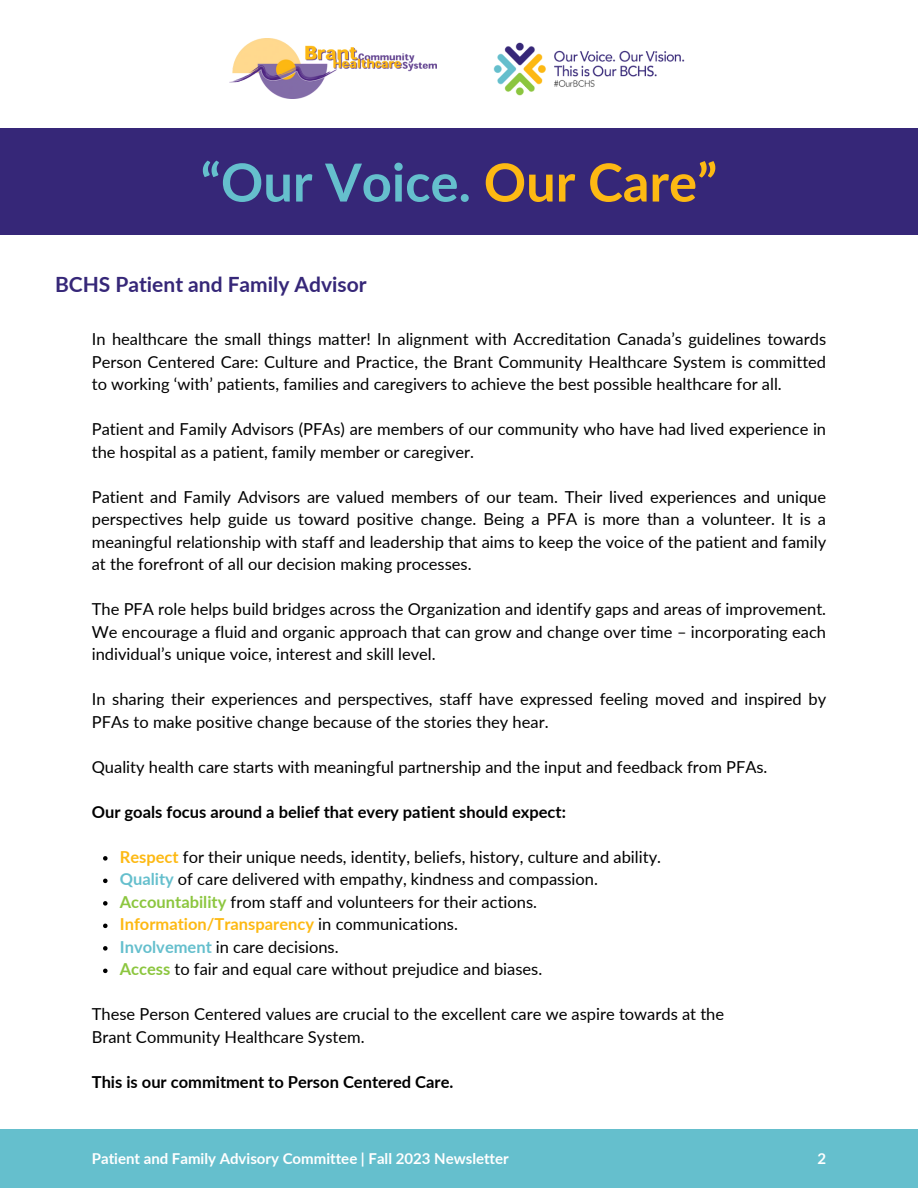
<style>
.page{position:relative;width:918px;height:1188px;background:#fff}
.page>*{position:absolute;margin:0;border:0;box-sizing:border-box;transform-origin:0 0}
.t1{font:700 52.5px "Lato";color:#65bfcd}
.t2{font:700 21px "Lato";color:#362778}
.t3{font:16.5px/22.5px "Lato";color:#000;text-align:justify}
.t4{font:700 16.5px "Lato";color:#000}
.t5{font:700 16.5px "Lato";color:#fdb913}
.t6{font:700 15px "Lato";color:#fff}
.s1{color:#fdb913}
.s2{font-weight:700;color:#fdb913}
.s3{font-weight:700;color:#65bfcd}
.s4{font-weight:700;color:#8cc63f}
.s5{font-weight:400;color:#000}
</style>
<div class="page">
<div style="left:0;top:129px;width:918px;height:106px;background:#362778"></div>
<div style="left:0;top:1129px;width:918px;height:59px;background:#65bfcd"></div>
<img style="left:229px;top:39px;width:207px;height:59px">
<img style="left:493px;top:42px;width:192px;height:54px">
<svg style="left:103px;top:856px;width:5px;height:5px"></svg>
<svg style="left:103px;top:879px;width:5px;height:4px"></svg>
<svg style="left:103px;top:901px;width:5px;height:5px"></svg>
<svg style="left:103px;top:924px;width:5px;height:4px"></svg>
<svg style="left:103px;top:946px;width:5px;height:5px"></svg>
<svg style="left:103px;top:969px;width:5px;height:4px"></svg>
<p class="t1" style="left:201px;top:150px;width:518px">“Our Voice. <span class="s1">Our Care”</span></p>
<p class="t2" style="left:55px;top:271px;width:313px">BCHS Patient and Family Advisor</p>
<p class="t3" style="left:92px;top:328px;width:736px">In healthcare the small things matter! In alignment with Accreditation Canada’s guidelines towards Person Centered Care: Culture and Practice, the Brant Community Healthcare System is committed to working ‘with’ patients, families and caregivers to achieve the best possible healthcare for all.</p>
<p class="t3" style="left:92px;top:418px;width:736px">Patient and Family Advisors (PFAs) are members of our community who have had lived experience in the hospital as a patient, family member or caregiver.</p>
<p class="t3" style="left:92px;top:485px;width:736px">Patient and Family Advisors are valued members of our team. Their lived experiences and unique perspectives help guide us toward positive change. Being a PFA is more than a volunteer. It is a meaningful relationship with staff and leadership that aims to keep the voice of the patient and family at the forefront of all our decision making processes.</p>
<p class="t3" style="left:92px;top:598px;width:736px">The PFA role helps build bridges across the Organization and identify gaps and areas of improvement.<br>We encourage a fluid and organic approach that can grow and change over time – incorporating each individual’s unique voice, interest and skill level.</p>
<p class="t3" style="left:92px;top:688px;width:736px">In sharing their experiences and perspectives, staff have expressed feeling moved and inspired by<br>PFAs to make positive change because of the stories they hear.</p>
<p class="t3" style="left:92px;top:755px;width:677px">Quality health care starts with meaningful partnership and the input and feedback from PFAs.</p>
<p class="t4" style="left:92px;top:802px;width:476px">Our goals focus around a belief that every patient should expect:</p>
<p class="t3" style="left:120px;top:845px;width:543px"><span class="s2">Respect</span> for their unique needs, identity, beliefs, history, culture and ability.</p>
<p class="t3" style="left:120px;top:868px;width:480px"><span class="s3">Quality</span> of care delivered with empathy, kindness and compassion.</p>
<p class="t3" style="left:120px;top:890px;width:419px"><span class="s4">Accountability</span> from staff and volunteers for their actions.</p>
<p class="t5" style="left:120px;top:914px;width:340px">Information/Transparency <span class="s5">in communications.</span></p>
<p class="t3" style="left:120px;top:935px;width:220px"><span class="s3">Involvement</span> in care decisions.</p>
<p class="t3" style="left:120px;top:958px;width:424px"><span class="s4">Access</span> to fair and equal care without prejudice and biases.</p>
<p class="t3" style="left:92px;top:1003px;width:634px">These Person Centered values are crucial to the excellent care we aspire towards at the</p>
<p class="t3" style="left:92px;top:1025px;width:274px">Brant Community Healthcare System.</p>
<p class="t4" style="left:92px;top:1072px;width:363px">This is our commitment to Person Centered Care.</p>
<p class="t6" style="left:92px;top:1150px;width:419px">Patient and Family Advisory Committee | Fall 2023 Newsletter</p>
<p class="t6" style="left:817px;top:1150px;width:10px">2</p>
</div>
